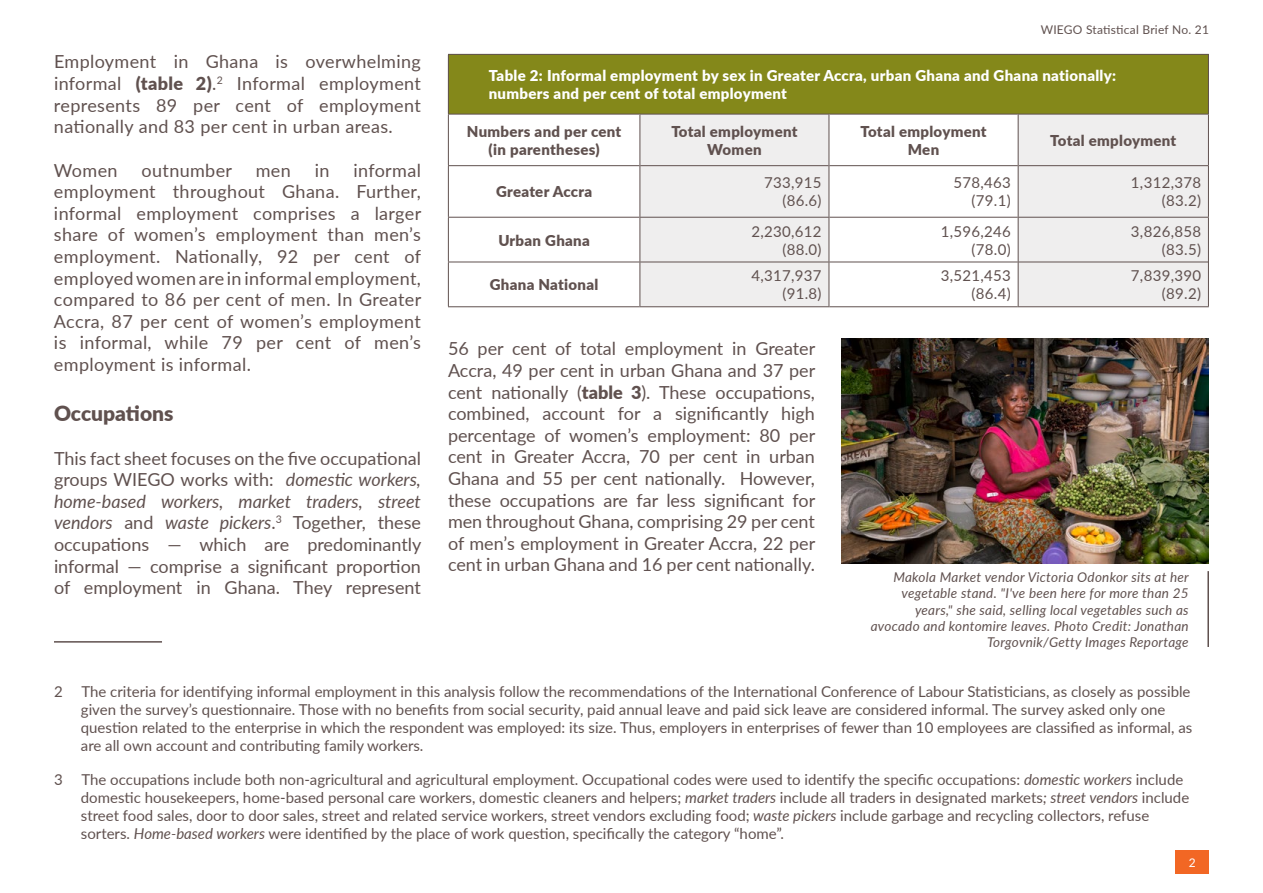
<style>
.page{position:relative;width:1263px;height:893px;background:#fff}
.page>*{position:absolute;margin:0;border:0;box-sizing:border-box;transform-origin:0 0}
.t1{font:900 21px "Lato";color:#60514f}
.t2{font:18px/21.6px "Lato";letter-spacing:.01em;color:#60514f;text-align:justify}
.t3{font:15px/18px "Lato";color:#60514f;text-align:right}
.t4{font:900 15px/18px "Lato";letter-spacing:.02em;color:#60514f;text-align:center}
.t5{font:900 15px/18px "Lato";letter-spacing:.02em;color:#fff}
.t6{font:italic 13.5px/16.2px "Lato";letter-spacing:.02em;color:#60514f;text-align:right}
.t7{font:12px "Lato";letter-spacing:.02em;color:#60514f}
.t8{font:12px "Lato";color:#fff}
.s1{font-weight:900}
.s2{font-style:italic}
</style>
<div class="page">
<hr style="left:54px;top:641px;width:108px;height:2px;background:#60514f">
<div style="left:448px;top:54px;width:760px;height:60px;background:#84881a"></div>
<svg style="left:640px;top:115px;width:568px;height:191px;fill:#efeeee"></svg>
<hr style="left:448px;top:114px;width:1px;height:51px;background:#60514f">
<hr style="left:448px;top:165px;width:191px;height:1px;background:#60514f">
<hr style="left:448px;top:166px;width:1px;height:51px;background:#60514f">
<hr style="left:640px;top:165px;width:189px;height:1px;background:#60514f">
<hr style="left:829px;top:165px;width:189px;height:1px;background:#60514f">
<hr style="left:1018px;top:165px;width:190px;height:1px;background:#60514f">
<hr style="left:448px;top:217px;width:191px;height:1px;background:#60514f">
<hr style="left:448px;top:218px;width:1px;height:44px;background:#60514f">
<hr style="left:829px;top:217px;width:189px;height:1px;background:#60514f">
<hr style="left:448px;top:262px;width:191px;height:1px;background:#60514f">
<hr style="left:448px;top:262px;width:1px;height:44px;background:#60514f">
<hr style="left:640px;top:262px;width:189px;height:1px;background:#60514f">
<hr style="left:829px;top:262px;width:189px;height:1px;background:#60514f">
<hr style="left:1018px;top:262px;width:190px;height:1px;background:#60514f">
<hr style="left:448px;top:306px;width:191px;height:1px;background:#60514f">
<hr style="left:829px;top:306px;width:189px;height:1px;background:#60514f">
<hr style="left:448px;top:54px;width:192px;height:1px;background:#60514f">
<hr style="left:448px;top:55px;width:1px;height:59px;background:#60514f">
<hr style="left:640px;top:54px;width:189px;height:1px;background:#60514f">
<hr style="left:829px;top:54px;width:189px;height:1px;background:#60514f">
<hr style="left:1018px;top:54px;width:191px;height:1px;background:#60514f">
<hr style="left:1208px;top:55px;width:1px;height:59px;background:#60514f">
<hr style="left:448px;top:114px;width:191px;height:1px;background:#60514f">
<hr style="left:829px;top:114px;width:189px;height:1px;background:#60514f">
<hr style="left:639px;top:114px;width:190px;height:1px;background:#60514f">
<hr style="left:639px;top:114px;width:1px;height:52px;background:#60514f">
<hr style="left:829px;top:114px;width:1px;height:52px;background:#60514f">
<hr style="left:639px;top:166px;width:1px;height:51px;background:#60514f">
<hr style="left:829px;top:166px;width:1px;height:51px;background:#60514f">
<hr style="left:639px;top:217px;width:190px;height:1px;background:#60514f">
<hr style="left:639px;top:218px;width:1px;height:44px;background:#60514f">
<hr style="left:829px;top:218px;width:1px;height:44px;background:#60514f">
<hr style="left:639px;top:262px;width:1px;height:44px;background:#60514f">
<hr style="left:829px;top:262px;width:1px;height:44px;background:#60514f">
<hr style="left:639px;top:306px;width:190px;height:1px;background:#60514f">
<hr style="left:1018px;top:114px;width:191px;height:1px;background:#60514f">
<hr style="left:1018px;top:114px;width:1px;height:52px;background:#60514f">
<hr style="left:1208px;top:114px;width:1px;height:52px;background:#60514f">
<hr style="left:1018px;top:166px;width:1px;height:51px;background:#60514f">
<hr style="left:1208px;top:166px;width:1px;height:51px;background:#60514f">
<hr style="left:1018px;top:217px;width:191px;height:1px;background:#60514f">
<hr style="left:1018px;top:218px;width:1px;height:44px;background:#60514f">
<hr style="left:1208px;top:218px;width:1px;height:44px;background:#60514f">
<hr style="left:1018px;top:262px;width:1px;height:44px;background:#60514f">
<hr style="left:1208px;top:262px;width:1px;height:44px;background:#60514f">
<hr style="left:1018px;top:306px;width:191px;height:1px;background:#60514f">
<img style="left:842px;top:339px;width:367px;height:224px">
<hr style="left:1207px;top:571px;width:2px;height:76px;background:#60514f">
<div style="left:1175px;top:850px;width:34px;height:24px;background:#f26724"></div>
<p class="t2" style="left:54px;top:50px;width:368px">Employment in Ghana is overwhelming informal <span class="s1">(table 2)</span>.<sup>2</sup> Informal employment represents 89 per cent of employment nationally and 83 per cent in urban areas.</p>
<p class="t2" style="left:54px;top:160px;width:65px">Women</p>
<p class="t2" style="left:142px;top:160px;width:92px">outnumber</p>
<p class="t2" style="left:256px;top:160px;width:37px">men</p>
<p class="t2" style="left:315px;top:160px;width:16px">in</p>
<p class="t2" style="left:54px;top:160px;width:369px;text-indent:299px">informal employment throughout Ghana. Further, informal employment comprises a larger share of women’s employment than men’s employment. Nationally, 92 per cent of employed women are in informal employment, compared to 86 per cent of men. In Greater Accra, 87 per cent of women’s employment is informal, while 79 per cent of men’s employment is informal.</p>
<h1 class="t1" style="left:54px;top:398px;width:121px">Occupations</h1>
<p class="t2" style="left:54px;top:446px;width:369px">This fact sheet focuses on the five occupational groups WIEGO works with: <span class="s2">domestic workers, home-based workers, market traders, street vendors</span> and <span class="s2">waste pickers</span>.<sup>3</sup> Together, these occupations — which are predominantly informal — comprise a significant proportion of employment in Ghana. They represent</p>
<p class="t7" style="left:1041px;top:21px;width:170px">WIEGO Statistical Brief No. 21</p>
<p class="t5" style="left:489px;top:66px;width:629px">Table 2: Informal employment by sex in Greater Accra, urban Ghana and Ghana nationally: numbers and per cent of total employment</p>
<p class="t4" style="left:467px;top:122px;width:156px">Numbers and per cent (in parentheses)</p>
<p class="t4" style="left:671px;top:122px;width:128px">Total employment<br>Women</p>
<p class="t4" style="left:860px;top:122px;width:128px">Total employment<br>Men</p>
<p class="t4" style="left:1050px;top:131px;width:128px">Total employment</p>
<p class="t4" style="left:496px;top:182px;width:98px">Greater Accra</p>
<p class="t3" style="left:764px;top:173px;width:59px">733,915 (86.6)</p>
<p class="t3" style="left:953px;top:173px;width:59px">578,463 (79.1)</p>
<p class="t3" style="left:1131px;top:173px;width:72px">1,312,378 (83.2)</p>
<p class="t4" style="left:498px;top:232px;width:93px">Urban Ghana</p>
<p class="t3" style="left:751px;top:222px;width:72px">2,230,612 (88.0)</p>
<p class="t3" style="left:941px;top:222px;width:72px">1,596,246 (78.0)</p>
<p class="t3" style="left:1131px;top:222px;width:72px">3,826,858 (83.5)</p>
<p class="t4" style="left:490px;top:275px;width:110px">Ghana National</p>
<p class="t3" style="left:751px;top:266px;width:72px">4,317,937 (91.8)</p>
<p class="t3" style="left:941px;top:266px;width:72px">3,521,453 (86.4)</p>
<p class="t3" style="left:1131px;top:266px;width:72px">7,839,390 (89.2)</p>
<p class="t2" style="left:448px;top:337px;width:369px">56 per cent of total employment in Greater Accra, 49 per cent in urban Ghana and 37 per cent nationally (<span class="s1">table 3</span>). These occupations, combined, account for a significantly high percentage of women’s employment: 80 per cent in Greater Accra, 70 per cent in urban Ghana and 55 per cent nationally. However, these occupations are far less significant for men throughout Ghana, comprising 29 per cent of men’s employment in Greater Accra, 22 per cent in urban Ghana and 16 per cent nationally.</p>
<p class="t6" style="left:871px;top:570px;width:320px">Makola Market vendor Victoria Odonkor sits at her vegetable stand. "I've been here for more than 25 years," she said, selling local vegetables such as avocado and kontomire leaves. Photo Credit: Jonathan Torgovnik/Getty Images Reportage</p>
<p class="t3" style="left:54px;top:682px;width:10px">2</p>
<p class="t3" style="left:81px;top:682px;width:1113px;text-align:left">The criteria for identifying informal employment in this analysis follow the recommendations of the International Conference of Labour Statisticians, as closely as possible given the survey’s questionnaire. Those with no benefits from social security, paid annual leave and paid sick leave are considered informal. The survey asked only one question related to the enterprise in which the respondent was employed: its size. Thus, employers in enterprises of fewer than 10 employees are classified as informal, as are all own account and contributing family workers.</p>
<p class="t3" style="left:54px;top:770px;width:10px">3</p>
<p class="t3" style="left:81px;top:770px;width:1110px;text-align:left">The occupations include both non-agricultural and agricultural employment. Occupational codes were used to identify the specific occupations: <span class="s2">domestic workers</span> include domestic housekeepers, home-based personal care workers, domestic cleaners and helpers; <span class="s2">market traders</span> include all traders in designated markets<span class="s2">; street vendors</span> include street food sales, door to door sales, street and related service workers, street vendors excluding food; <span class="s2">waste pickers</span> include garbage and recycling collectors, refuse sorters. <span class="s2">Home-based workers</span> were identified by the place of work question, specifically the category “home”.</p>
<p class="t8" style="left:1189px;top:854px;width:8px">2</p>
</div>
